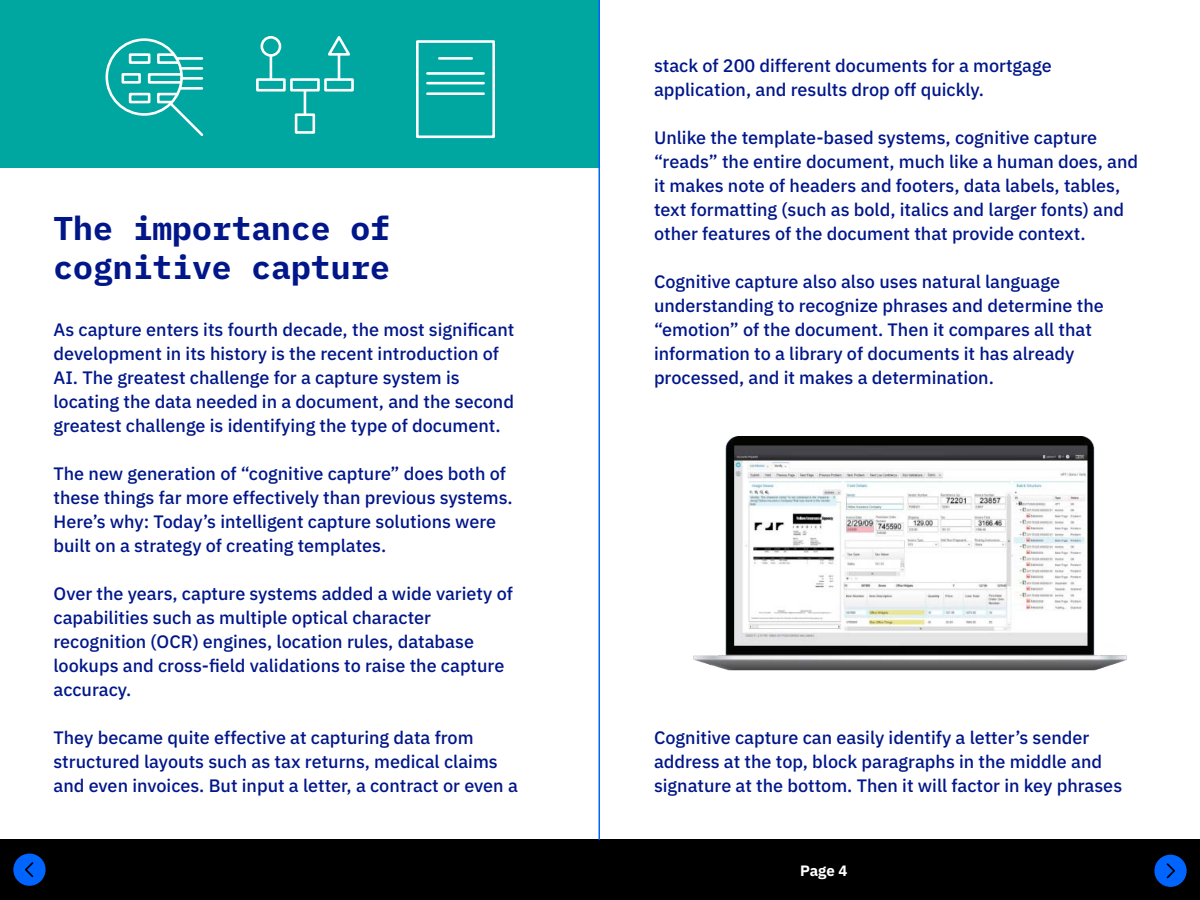
<style>
.page{position:relative;width:1200px;height:900px;background:#fff}
.page>*{position:absolute;margin:0;border:0;box-sizing:border-box;transform-origin:0 0}
._2A_Body{font:700 33px/39px "IBM Plex Mono";color:#001689}
._2A_Body-2{font:500 18px/24px "IBM Plex Sans";color:#001689}
.t1{font:700 15px "IBM Plex Sans";color:#fff}
</style>
<div class="page">
<div style="left:0;top:0;width:600px;height:168px;background:#00a6a0"></div>
<div style="left:0;top:840px;width:1200px;height:60px;background:#000"></div>
<svg style="left:416px;top:40px;width:79px;height:99px"></svg>
<svg style="left:256px;top:36px;width:98px;height:98px"></svg>
<svg style="left:105px;top:38px;width:99px;height:98px"></svg>
<hr style="left:177px;top:57px;width:25px;height:3px;background:#fff">
<hr style="left:182px;top:77px;width:20px;height:3px;background:#fff">
<hr style="left:181px;top:67px;width:21px;height:3px;background:#fff">
<hr style="left:180px;top:87px;width:22px;height:3px;background:#fff">
<svg style="left:13px;top:854px;width:33px;height:32px"></svg>
<img style="left:693px;top:436px;width:434px;height:235px">
<hr style="left:598px;top:0;width:2px;height:840px;background:#0064ff">
<svg style="left:1154px;top:855px;width:33px;height:32px"></svg>
<p class="_2A_Body" style="left:54px;top:206px;width:338px">The importance of cognitive capture</p>
<p class="_2A_Body-2" style="left:54px;top:316px;width:462px">As capture enters its fourth decade, the most significant development in its history is the recent introduction of AI. The greatest challenge for a capture system is locating the data needed in a document, and the second greatest challenge is identifying the type of document.</p>
<p class="_2A_Body-2" style="left:54px;top:460px;width:461px">The new generation of “cognitive capture” does both of these things far more effectively than previous systems.<br>Here’s why: Today’s intelligent capture solutions were built on a strategy of creating templates.</p>
<p class="_2A_Body-2" style="left:54px;top:580px;width:461px">Over the years, capture systems added a wide variety of capabilities such as multiple optical character recognition (OCR) engines, location rules, database lookups and cross-field validations to raise the capture accuracy.</p>
<p class="_2A_Body-2" style="left:54px;top:724px;width:466px">They became quite effective at capturing data from structured layouts such as tax returns, medical claims and even invoices. But input a letter, a contract or even a</p>
<p class="_2A_Body-2" style="left:654px;top:52px;width:399px">stack of 200 different documents for a mortgage application, and results drop off quickly.</p>
<p class="_2A_Body-2" style="left:654px;top:124px;width:486px">Unlike the template-based systems, cognitive capture “reads” the entire document, much like a human does, and it makes note of headers and footers, data labels, tables, text formatting (such as bold, italics and larger fonts) and other features of the document that provide context.</p>
<p class="_2A_Body-2" style="left:654px;top:268px;width:451px">Cognitive capture also also uses natural language understanding to recognize phrases and determine the “emotion” of the document. Then it compares all that information to a library of documents it has already processed, and it makes a determination.</p>
<p class="_2A_Body-2" style="left:654px;top:724px;width:470px">Cognitive capture can easily identify a letter’s sender address at the top, block paragraphs in the middle and signature at the bottom. Then it will factor in key phrases</p>
<p class="t1" style="left:800px;top:859px;width:49px">Page 4</p>
</div>
